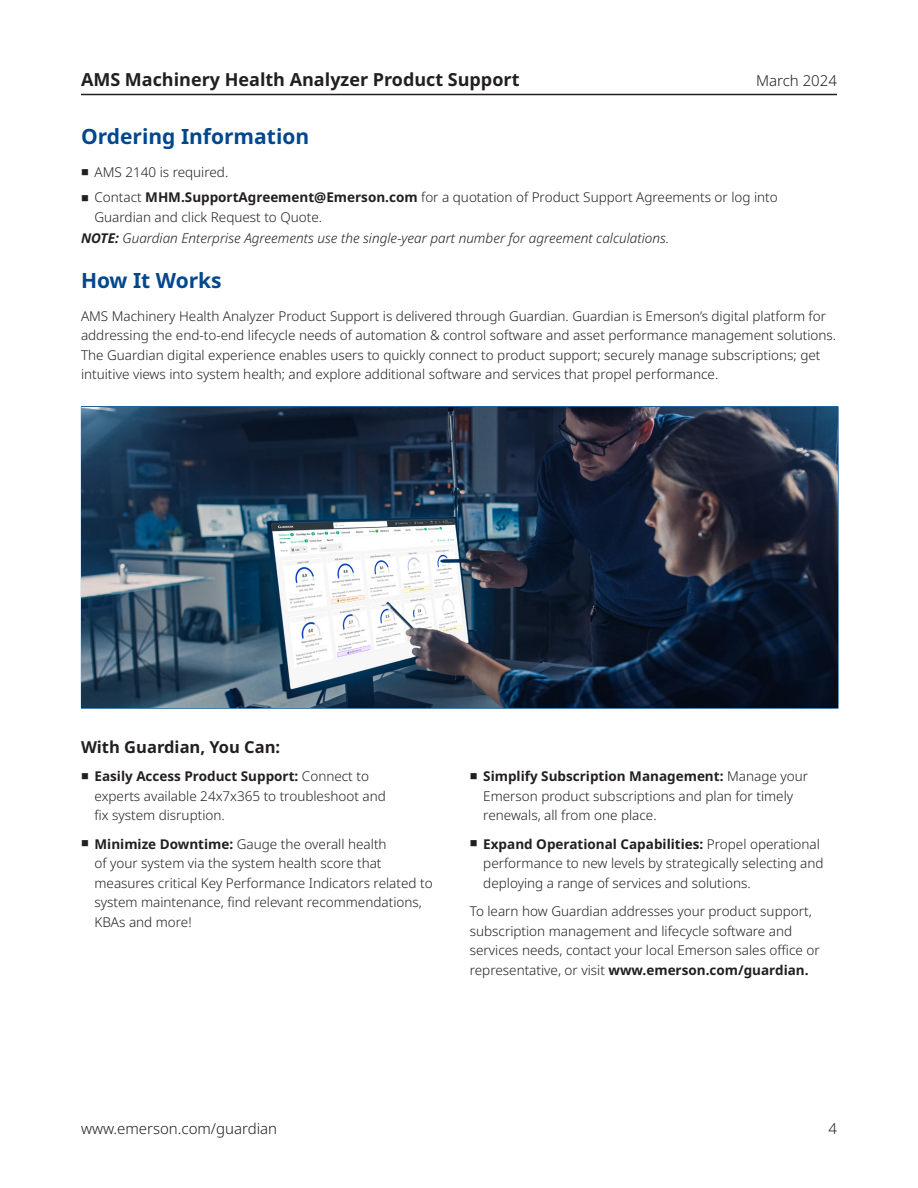
<style>
.page{position:relative;width:918px;height:1188px;background:#fff}
.page>*{position:absolute;margin:0;border:0;box-sizing:border-box;transform-origin:0 0}
.Subhead_1{font:700 21px "Noto Sans";color:#01478d}
.t1{font:700 18px "Noto Sans";color:#231f20}
.Subhead_2{font:700 16.5px "Noto Sans";color:#231f20}
.t2{font:300 15px "Noto Sans";color:#231f20}
.Body_Text{font:300 13.5px/19.5px "Noto Sans";color:#231f20}
.Body_Text-2{font:italic 300 13.5px "Noto Sans";color:#231f20}
.s1{font-weight:700}
</style>
<div class="page">
<hr style="left:81px;top:94px;width:756px;height:1px;background:#231f20">
<hr style="left:81px;top:406px;width:757px;height:1px;background:#01478d">
<hr style="left:81px;top:407px;width:1px;height:301px;background:#01478d">
<hr style="left:838px;top:407px;width:1px;height:301px;background:#01478d">
<hr style="left:81px;top:708px;width:757px;height:1px;background:#01478d">
<img style="left:82px;top:407px;width:756px;height:301px">
<h2 class="t1" style="left:81px;top:69px;width:440px">AMS Machinery Health Analyzer Product Support</h2>
<p class="Subhead_1" style="left:81px;top:124px;width:230px">Ordering Information</p>
<p class="Body_Text" style="left:94px;top:163px;width:135px">AMS 2140 is required.</p>
<p class="Body_Text" style="left:94px;top:188px;width:685px">Contact <span class="s1">MHM.SupportAgreement@Emerson.com</span> for a quotation of Product Support Agreements or log into<br>Guardian and click Request to Quote.</p>
<p class="Body_Text-2" style="left:81px;top:228px;width:590px"><span class="s1">NOTE:</span> Guardian Enterprise Agreements use the single-year part number for agreement calculations.</p>
<p class="Subhead_1" style="left:81px;top:268px;width:142px">How It Works</p>
<p class="Body_Text" style="left:81px;top:306px;width:757px">AMS Machinery Health Analyzer Product Support is delivered through Guardian. Guardian is Emerson’s digital platform for addressing the end-to-end lifecycle needs of automation &amp; control software and asset performance management solutions.<br>The Guardian digital experience enables users to quickly connect to product support; securely manage subscriptions; get intuitive views into system health; and explore additional software and services that propel performance.</p>
<p class="t2" style="left:756px;top:72px;width:82px">March 2024</p>
<p class="Subhead_2" style="left:81px;top:738px;width:201px">With Guardian, You Can:</p>
<p class="Body_Text" style="left:94px;top:767px;width:293px"><span class="s1">Easily Access Product Support:</span> Connect to experts available 24x7x365 to troubleshoot and fix system disruption.</p>
<p class="Body_Text" style="left:94px;top:834px;width:340px"><span class="s1">Minimize Downtime:</span> Gauge the overall health<br>of your system via the system health score that measures critical Key Performance Indicators related to system maintenance, find relevant recommendations, KBAs and more!</p>
<p class="Body_Text" style="left:483px;top:767px;width:326px"><span class="s1">Simplify Subscription Management:</span> Manage your<br>Emerson product subscriptions and plan for timely renewals, all from one place.</p>
<p class="Body_Text" style="left:483px;top:834px;width:342px"><span class="s1">Expand Operational Capabilities:</span> Propel operational performance to new levels by strategically selecting and deploying a range of services and solutions.</p>
<p class="Body_Text" style="left:470px;top:902px;width:351px">To learn how Guardian addresses your product support, subscription management and lifecycle software and services needs, contact your local Emerson sales office or representative, or visit <span class="s1">www.emerson.com/guardian.</span></p>
<p class="t2" style="left:81px;top:1120px;width:198px">www.emerson.com/guardian</p>
<p class="t2" style="left:828px;top:1120px;width:10px">4</p>
</div>
